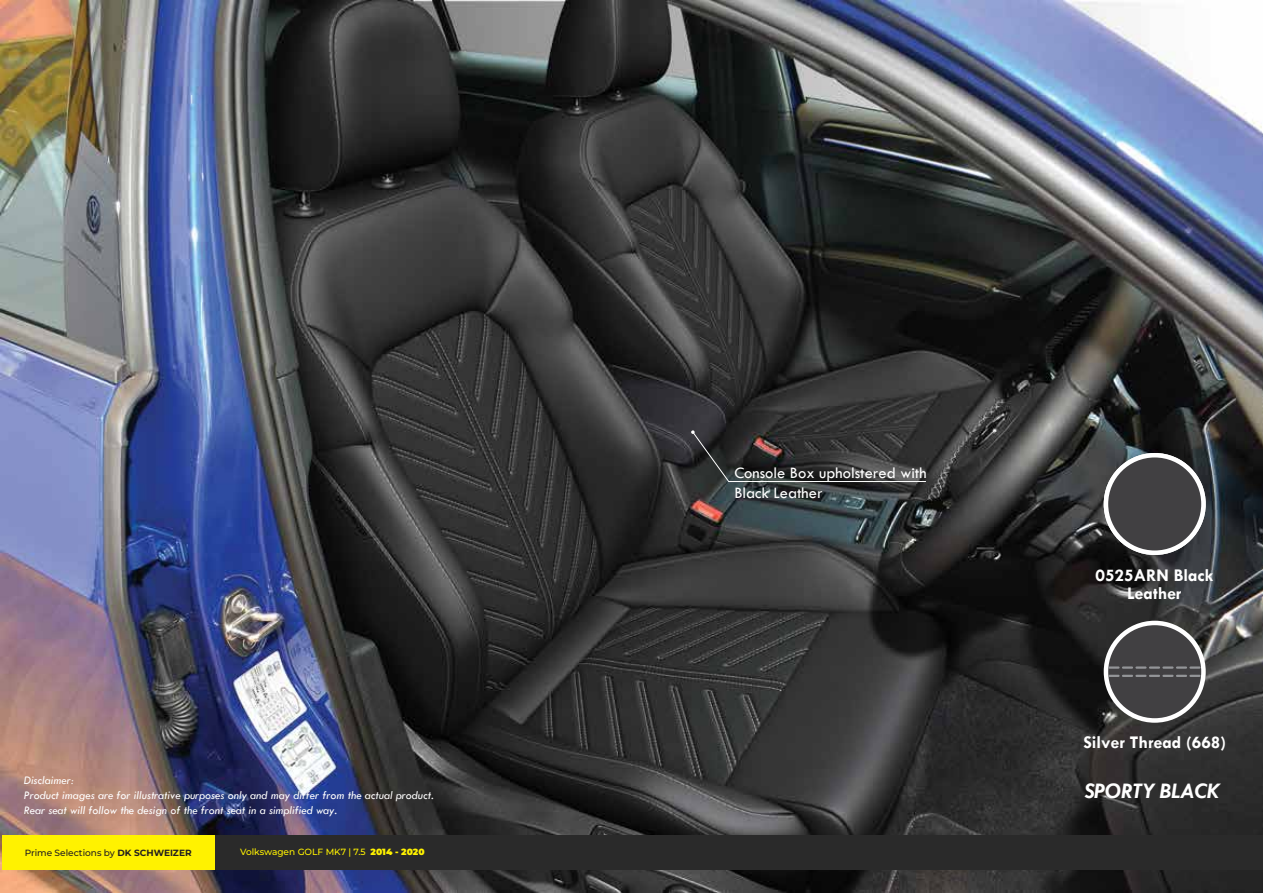
<style>
.page{position:relative;width:1263px;height:893px;background:#fff}
.page>*{position:absolute;margin:0;border:0;box-sizing:border-box;transform-origin:0 0}
.t1{font:italic 700 22.5px "Tw Cen";letter-spacing:-.02em;color:#fff}
.t2{font:700 18px/18px "Tw Cen";color:#fff;text-align:center}
.t3{font:16.5px/19.8px "Tw Cen";color:#fff}
.t4{font:italic 12px/15px "Tw Cen";color:#fff}
.t5{font:500 9px "Montserrat";color:#fff200}
.t6{font:500 9px "Montserrat";color:#231f20}
.s1{font-weight:700}
.s2{font-weight:900}
</style>
<div class="page">
<img style="left:0;top:0;width:1263px;height:893px">
<div style="left:1106px;top:623px;width:97px;height:97px;background:#414042;border-radius:50%"></div>
<div style="left:1104px;top:621px;width:102px;height:102px;border:5px solid #fff;border-radius:50%"></div>
<svg style="left:1109px;top:666px;width:91px;height:3px"></svg>
<svg style="left:1109px;top:675px;width:91px;height:2px"></svg>
<svg style="left:1104px;top:453px;width:102px;height:102px"></svg>
<div style="left:1106px;top:455px;width:97px;height:98px;background:#414042;border-radius:50%"></div>
<div style="left:1104px;top:453px;width:102px;height:102px;border:5px solid #fff;border-radius:50%"></div>
<div style="left:215px;top:836px;width:1048px;height:34px;background:#2a2a2a"></div>
<div style="left:2px;top:836px;width:213px;height:34px;background:#fff200"></div>
<svg style="left:691px;top:430px;width:236px;height:52px;background:#373737"></svg>
<p class="t4" style="left:24px;top:774px;width:411px">Disclaimer:<br>Product images are for illustrative purposes only and may differ from the actual product.<br>Rear seat will follow the design of the front seat in a simplified way.</p>
<p class="t6" style="left:25px;top:849px;width:168px">Prime Selections by <span class="s1">DK SCHWEIZER</span></p>
<p class="t5" style="left:240px;top:848px;width:186px">Volkswagen GOLF MK7 | 7.5 <span class="s2">2014 - 2020</span></p>
<h3 class="t3" style="left:734px;top:464px;width:194px">Console Box upholstered with<br>Black Leather</h3>
<h2 class="t2" style="left:1095px;top:567px;width:119px">0525ARN Black<br>Leather</h2>
<h2 class="t2" style="left:1083px;top:734px;width:144px">Silver Thread (668)</h2>
<h1 class="t1" style="left:1085px;top:777px;width:136px">SPORTY BLACK</h1>
</div>
